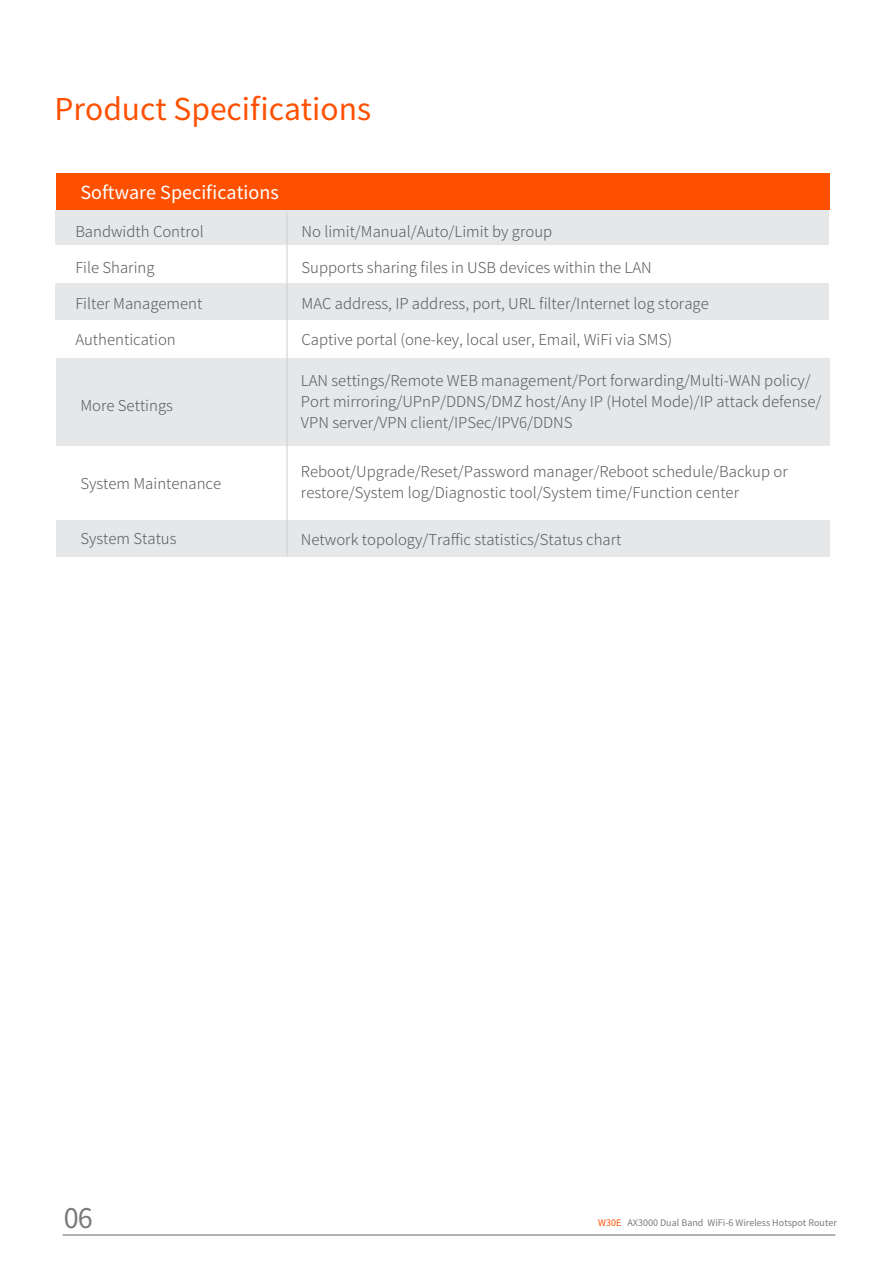
<style>
.page{position:relative;width:893px;height:1263px;background:#fff}
.page>*{position:absolute;margin:0;border:0;box-sizing:border-box;transform-origin:0 0}
.t1{font:30px "Source Han Sans CN";color:#ff5000}
.t2{font:27px "Source Han Sans CN";color:#7a7a7d}
.t3{font:18px "Source Han Sans CN";color:#fff}
.t4{font:300 15px/21px "Source Han Sans CN";color:#595b5d}
.t5{font:9px "Source Han Sans CN";color:#7a7a7d}
.s1{color:#ff5000}
</style>
<div class="page">
<div style="left:55px;top:210px;width:774px;height:36px;background:#e6e7e9"></div>
<div style="left:55px;top:283px;width:774px;height:36px;background:#e6e7e9"></div>
<div style="left:56px;top:358px;width:774px;height:37px;background:#e6e7e9"></div>
<div style="left:56px;top:395px;width:774px;height:51px;background:#e6e7e9"></div>
<div style="left:56px;top:174px;width:774px;height:36px;background:#ff5000"></div>
<div style="left:56px;top:521px;width:774px;height:36px;background:#e6e7e9"></div>
<hr style="left:286px;top:212px;width:2px;height:344px;background:#d1d2d4">
<hr style="left:63px;top:1234px;width:772px;height:1px;background:#656568">
<h1 class="t1" style="left:55px;top:92px;width:318px">Product Specifications</h1>
<p class="t3" style="left:80px;top:183px;width:200px">Software Specifications</p>
<p class="t4" style="left:75px;top:221px;width:130px">Bandwidth Control</p>
<p class="t4" style="left:75px;top:257px;width:81px">File Sharing</p>
<p class="t4" style="left:75px;top:293px;width:129px">Filter Management</p>
<p class="t4" style="left:75px;top:329px;width:102px">Authentication</p>
<p class="t4" style="left:80px;top:395px;width:94px">More Settings</p>
<p class="t4" style="left:80px;top:473px;width:142px">System Maintenance</p>
<p class="t4" style="left:302px;top:221px;width:252px">No limit/Manual/Auto/Limit by group</p>
<p class="t4" style="left:302px;top:257px;width:352px">Supports sharing files in USB devices within the LAN</p>
<p class="t4" style="left:302px;top:293px;width:409px">MAC address, IP address, port, URL filter/Internet log storage</p>
<p class="t4" style="left:302px;top:329px;width:372px">Captive portal (one-key, local user, Email, WiFi via SMS)</p>
<p class="t4" style="left:301px;top:370px;width:522px">LAN settings/Remote WEB management/Port forwarding/Multi-WAN policy/<br>Port mirroring/UPnP/DDNS/DMZ host/Any IP (Hotel Mode)/IP attack defense/<br>VPN server/VPN client/IPSec/IPV6/DDNS</p>
<p class="t4" style="left:301px;top:461px;width:488px">Reboot/Upgrade/Reset/Password manager/Reboot schedule/Backup or restore/System log/Diagnostic tool/System time/Function center</p>
<p class="t4" style="left:80px;top:528px;width:98px">System Status</p>
<p class="t4" style="left:301px;top:529px;width:322px">Network topology/Traffic statistics/Status chart</p>
<h2 class="t2" style="left:64px;top:1203px;width:30px">06</h2>
<p class="t5" style="left:598px;top:1218px;width:240px"><span class="s1">W30E</span> AX3000 Dual Band WiFi-6 Wireless Hotspot Router</p>
</div>
